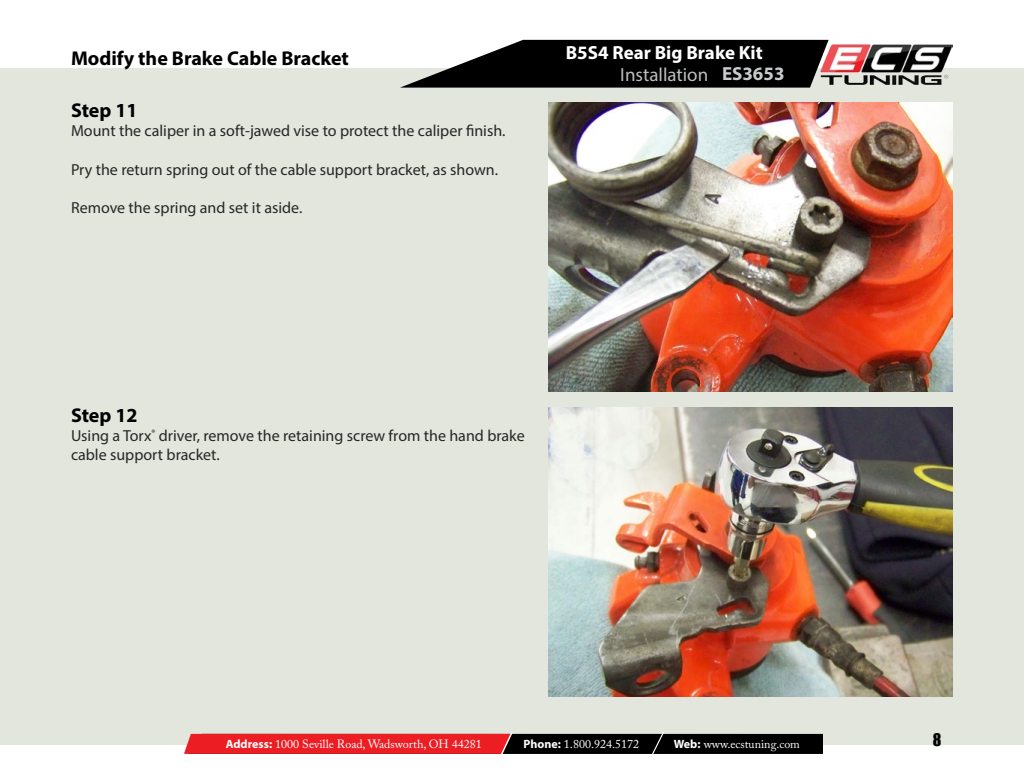
<style>
.page{position:relative;width:1024px;height:768px;background:#fff}
.page>*{position:absolute;margin:0;border:0;box-sizing:border-box;transform-origin:0 0}
.t1{font:700 20px "Myriad Pro";color:#000}
.t2{font:700 19px "Myriad Pro";color:#fff}
.t3{font:19px "Myriad Pro";color:#bcbec0}
.t4{font:700 19px "Myriad Pro";color:#c9cacc}
.t5{font:16px/19.2px "Myriad Pro";color:#262626}
.t6{font:16px "Impact";color:#000}
.t7{font:12px "Adobe Caslon Pro";color:#fff}
.s1{font-family:"Myriad Pro";font-weight:700}
</style>
<div class="page">
<div style="left:0;top:68px;width:1024px;height:677px;background:#e3e6dd"></div>
<svg style="left:400px;top:40px;width:429px;height:48px;background:#272727"></svg>
<svg style="left:184px;top:732px;width:639px;height:22px;background:#812325"></svg>
<img style="left:820px;top:44px;width:132px;height:40px">
<img style="left:548px;top:102px;width:405px;height:290px">
<img style="left:548px;top:407px;width:405px;height:290px">
<p class="t1" style="left:71px;top:45px;width:279px">Modify the Brake Cable Bracket</p>
<p class="t1" style="left:71px;top:97px;width:68px">Step 11</p>
<p class="t5" style="left:71px;top:121px;width:436px">Mount the caliper in a soft-jawed vise to protect the caliper finish.</p>
<p class="t5" style="left:71px;top:159px;width:429px">Pry the return spring out of the cable support bracket, as shown.</p>
<p class="t5" style="left:71px;top:198px;width:233px">Remove the spring and set it aside.</p>
<p class="t2" style="left:566px;top:40px;width:198px">B5S4 Rear Big Brake Kit</p>
<p class="t3" style="left:620px;top:63px;width:90px">Installation</p>
<p class="t4" style="left:722px;top:61px;width:64px">ES3653</p>
<p class="t1" style="left:71px;top:402px;width:68px">Step 12</p>
<p class="t5" style="left:71px;top:426px;width:455px">Using a Torx<sup>®</sup> driver, remove the retaining screw from the hand brake cable support bracket.</p>
<p class="t7" style="left:226px;top:737px;width:258px"><span class="s1">Address:</span> 1000 Seville Road, Wadsworth, OH 44281</p>
<p class="t7" style="left:524px;top:737px;width:117px"><span class="s1">Phone:</span> 1.800.924.5172</p>
<p class="t7" style="left:674px;top:737px;width:128px"><span class="s1">Web:</span> www.ecstuning.com</p>
<p class="t6" style="left:933px;top:727px;width:10px">8</p>
</div>
